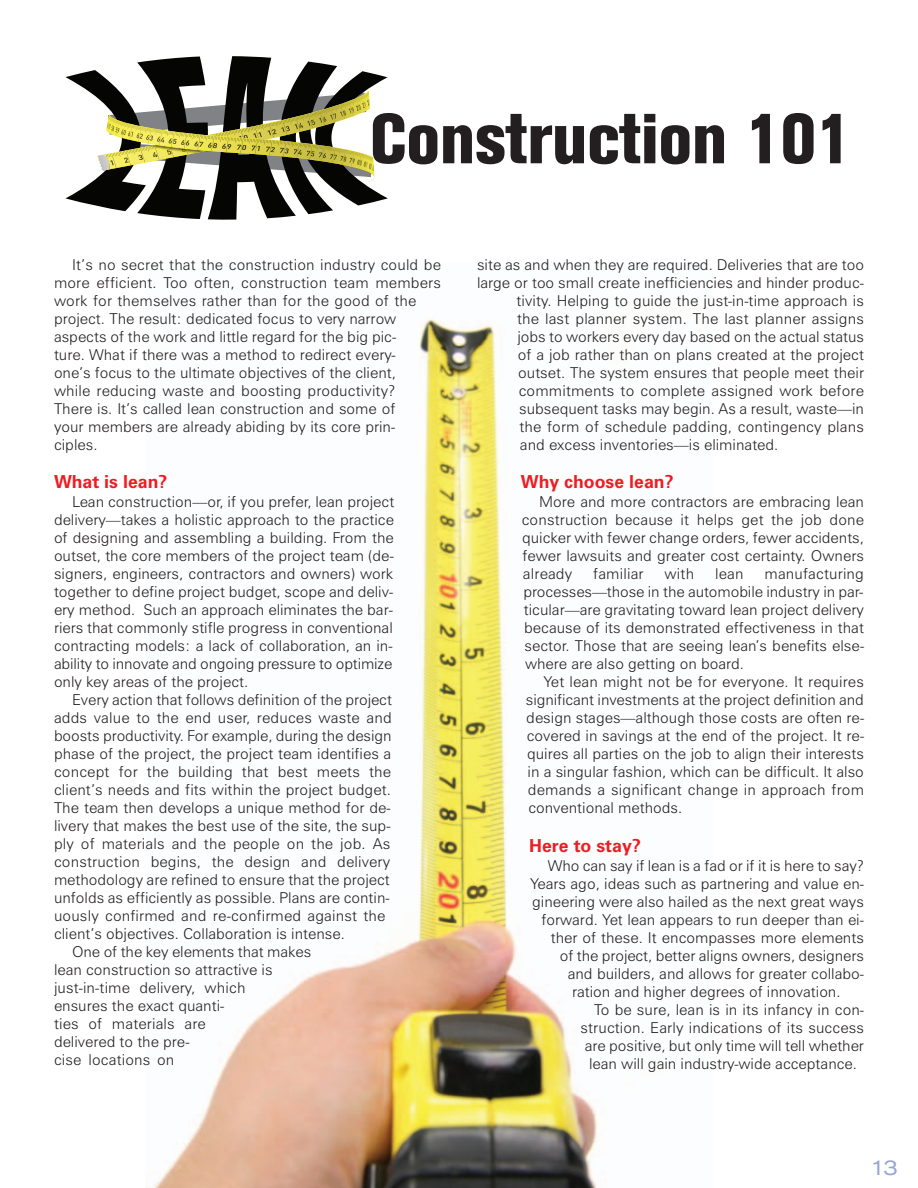
<style>
.page{position:relative;width:918px;height:1188px;background:#fff}
.page>*{position:absolute;margin:0;border:0;box-sizing:border-box;transform-origin:0 0}
.t1{font:800 condensed 70.05px "Akzidenz Grotesk BE";color:#231f20}
.t2{font:expanded 21px "Akzidenz Grotesk BE";color:#97a7d4}
.t3{font:700 18px "Zurich BT";color:#ee1d23}
.t4{font:300 15px/18px "Zurich BT";color:#231f20;text-align:justify}
</style>
<div class="page">
<img style="left:153px;top:318px;width:445px;height:870px">
<svg style="left:66px;top:56px;width:322px;height:164px"></svg>
<img style="left:107px;top:112px;width:5px;height:17px">
<h1 class="t1" style="left:370px;top:114px;width:483px">Construction 101</h1>
<p class="t4" style="left:54px;top:257px;width:389px;text-align:left;text-indent:18px">It’s no secret that the construction industry could be more efficient. Too often, construction team members work for themselves rather than for the good of the project. The result: dedicated focus to very narrow aspects of the work and little regard for the big pic-<br>ture. What if there was a method to redirect every-<br>one’s focus to the ultimate objectives of the client,<br>while reducing waste and boosting productivity?<br>There is. It’s called lean construction and some of<br>your members are already abiding by its core prin&shy;ciples.</p>
<p class="t3" style="left:54px;top:475px;width:115px">What is lean?</p>
<p class="t4" style="left:54px;top:494px;width:342px;text-align:left;text-indent:18px">Lean construction—or, if you prefer, lean project delivery—takes a holistic approach to the practice of designing and assembling a building. From the outset, the core members of the project team (de&shy;signers, engineers, contractors and owners) work together to define project budget, scope and deliv&shy;ery method. Such an approach eliminates the bar&shy;riers that commonly stifle progress in conventional contracting models: a lack of collaboration, an in&shy;ability to innovate and ongoing pressure to optimize only key areas of the project.</p>
<p class="t4" style="left:72px;top:692px;width:321px">Every action that follows definition of the project</p>
<p class="t4" style="left:54px;top:710px;width:339px">adds value to the end user, reduces waste and</p>
<p class="t4" style="left:54px;top:728px;width:339px">boosts productivity. For example, during the design</p>
<p class="t4" style="left:54px;top:746px;width:339px">phase of the project, the project team identifies a</p>
<p class="t4" style="left:54px;top:764px;width:339px">concept for the building that best meets the</p>
<p class="t4" style="left:54px;top:782px;width:338px">client’s needs and fits within the project budget.</p>
<p class="t4" style="left:54px;top:800px;width:338px">The team then develops a unique method for de-</p>
<p class="t4" style="left:54px;top:818px;width:338px">livery that makes the best use of the site, the sup-</p>
<p class="t4" style="left:54px;top:836px;width:338px">ply of materials and the people on the job. As</p>
<p class="t4" style="left:54px;top:854px;width:338px">construction begins, the design and delivery</p>
<p class="t4" style="left:54px;top:872px;width:337px">methodology are refined to ensure that the project</p>
<p class="t4" style="left:54px;top:890px;width:337px">unfolds as efficiently as possible. Plans are contin-</p>
<p class="t4" style="left:54px;top:908px;width:333px">uously confirmed and re-confirmed against the</p>
<p class="t4" style="left:54px;top:926px;width:292px">client’s objectives. Collaboration is intense.</p>
<p class="t4" style="left:72px;top:944px;width:241px">One of the key elements that makes</p>
<p class="t4" style="left:54px;top:962px;width:220px">lean construction so attractive is</p>
<p class="t4" style="left:54px;top:980px;width:193px">just-in-time delivery, which</p>
<p class="t4" style="left:54px;top:998px;width:172px">ensures the exact quanti-</p>
<p class="t4" style="left:54px;top:1016px;width:153px">ties of materials are</p>
<p class="t4" style="left:54px;top:1034px;width:137px">delivered to the pre-</p>
<p class="t4" style="left:54px;top:1052px;width:122px">cise locations on</p>
<p class="t4" style="left:477px;top:257px;width:389px">site as and when they are required. Deliveries that are too</p>
<p class="t4" style="left:477px;top:275px;width:389px">large or too small create inefficiencies and hinder produc-</p>
<p class="t4" style="left:517px;top:293px;width:349px">tivity. Helping to guide the just-in-time approach is</p>
<p class="t4" style="left:517px;top:311px;width:348px">the last planner system. The last planner assigns</p>
<p class="t4" style="left:517px;top:329px;width:348px">jobs to workers every day based on the actual status</p>
<p class="t4" style="left:518px;top:347px;width:348px">of a job rather than on plans created at the project</p>
<p class="t4" style="left:518px;top:365px;width:347px">outset. The system ensures that people meet their</p>
<p class="t4" style="left:519px;top:383px;width:347px">commitments to complete assigned work before</p>
<p class="t4" style="left:519px;top:401px;width:346px">subsequent tasks may begin. As a result, waste—in</p>
<p class="t4" style="left:520px;top:419px;width:346px">the form of schedule padding, contingency plans</p>
<p class="t4" style="left:520px;top:437px;width:260px">and excess inventories—is eliminated.</p>
<p class="t3" style="left:521px;top:475px;width:154px">Why choose lean?</p>
<p class="t4" style="left:522px;top:494px;width:344px;text-indent:18px">More and more contractors are embracing lean construction because it helps get the job done quicker with fewer change orders, fewer accidents, fewer lawsuits and greater cost certainty. Owners already</p>
<p class="t4" style="left:523px;top:566px;width:342px;text-indent:241px">manufacturing processes—those in the automobile industry in par&shy;ticular—are gravitating toward lean project delivery because of its demonstrated effectiveness in that sector. Those that are seeing lean’s benefits else&shy;where are also getting on board.</p>
<p class="t4" style="left:526px;top:674px;width:340px;text-indent:18px">Yet lean might not be for everyone. It requires significant investments at the project definition and design stages—although those costs are often re&shy;covered in savings at the end of the project. It re&shy;quires all parties on the job to align their interests in a singular fashion, which can be difficult. It also demands a significant change in approach from conventional methods.</p>
<p class="t3" style="left:529px;top:839px;width:113px">Here to stay?</p>
<p class="t4" style="left:548px;top:858px;width:318px">Who can say if lean is a fad or if it is here to say?</p>
<p class="t4" style="left:530px;top:876px;width:335px">Years ago, ideas such as partnering and value en-</p>
<p class="t4" style="left:532px;top:894px;width:333px">gineering were also hailed as the next great ways</p>
<p class="t4" style="left:541px;top:912px;width:324px">forward. Yet lean appears to run deeper than ei-</p>
<p class="t4" style="left:551px;top:930px;width:315px">ther of these. It encompasses more elements</p>
<p class="t4" style="left:560px;top:948px;width:306px">of the project, better aligns owners, designers</p>
<p class="t4" style="left:568px;top:966px;width:298px">and builders, and allows for greater collabo-</p>
<p class="t4" style="left:572px;top:984px;width:270px">ration and higher degrees of innovation.</p>
<p class="t4" style="left:594px;top:1002px;width:271px">To be sure, lean is in its infancy in con-</p>
<p class="t4" style="left:581px;top:1020px;width:285px">struction. Early indications of its success</p>
<p class="t4" style="left:585px;top:1038px;width:281px">are positive, but only time will tell whether</p>
<p class="t4" style="left:589px;top:1056px;width:269px">lean will gain industry-wide acceptance.</p>
<p class="t4" style="left:593px;top:566px;width:52px">familiar</p>
<p class="t4" style="left:665px;top:566px;width:31px">with</p>
<p class="t4" style="left:715px;top:566px;width:30px">lean</p>
<h2 class="t2" style="left:870px;top:1160px;width:29px">13</h2>
</div>
